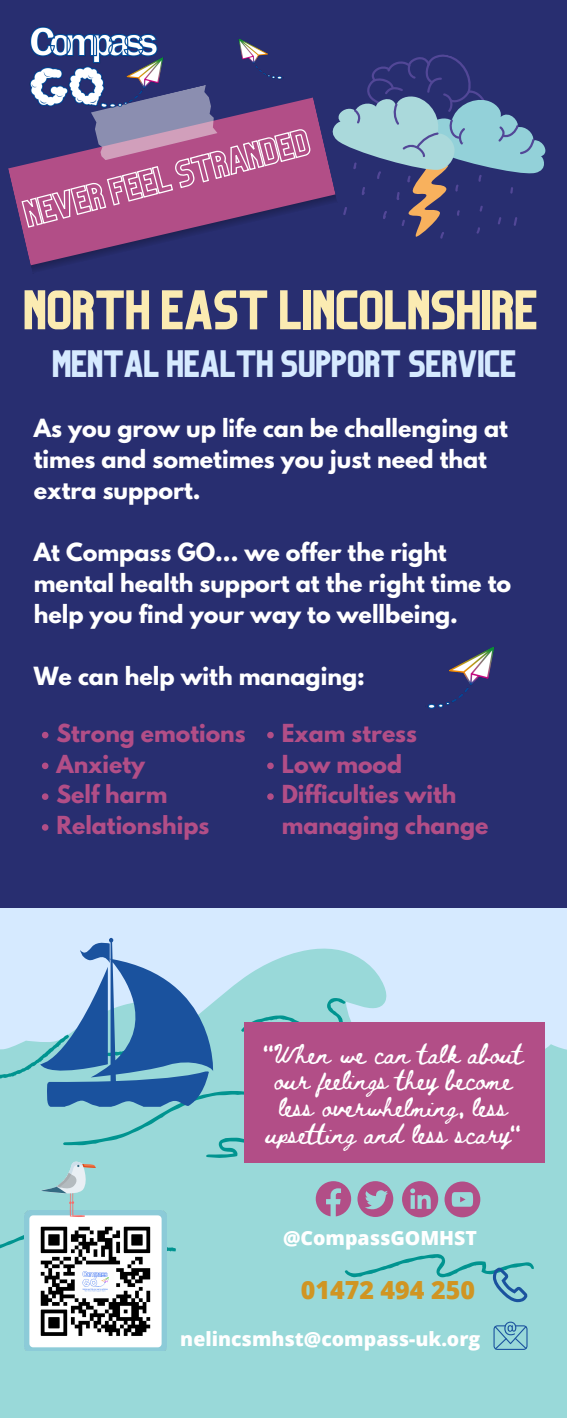
<style>
.page{position:relative;width:567px;height:1418px;background:#fff}
.page>*{position:absolute;margin:0;border:0;box-sizing:border-box;transform-origin:0 0}
.t1{font:51.5px "Organic";color:#fbebb2}
.t2{font:35.27px "Organic";color:#d6eaff}
.t3{font:800 25px "Open Sans";color:#d09523}
.t4{font:700 22.18px/30.9px "League Spartan";color:#fff}
.t5{font:700 22px/30.8px "League Spartan";color:#b24e87}
.t6{font:800 19.5px "Open Sans";color:#fff}
.t7{font:19.15px/26.8px "Beth Ellen";color:#fff;text-align:center}
</style>
<div class="page">
<div style="left:0;top:0;width:567px;height:1417px;background:#282e70"></div>
<div style="left:0;top:908px;width:567px;height:509px;background:#d6eaff"></div>
<svg style="left:0;top:948px;width:567px;height:469px;fill:#99d9d9"></svg>
<div style="left:0;top:1223px;width:551px;height:194px;background:#99d9d9"></div>
<svg style="left:0;top:997px;width:542px;height:161px;fill:#99d9d9"></svg>
<svg style="left:8px;top:165px;width:13px;height:58px"></svg>
<img style="left:30px;top:26px;width:125px;height:11px">
<img style="left:25px;top:1209px;width:142px;height:140px">
<svg style="left:40px;top:1157px;width:56px;height:60px;background:#a4d3d5"></svg>
<svg style="left:40px;top:937px;width:177px;height:169px"></svg>
<svg style="left:42px;top:731px;width:6px;height:7px"></svg>
<svg style="left:42px;top:762px;width:6px;height:7px"></svg>
<svg style="left:42px;top:793px;width:6px;height:7px"></svg>
<svg style="left:42px;top:824px;width:6px;height:6px"></svg>
<svg style="left:267px;top:731px;width:7px;height:7px"></svg>
<svg style="left:267px;top:762px;width:7px;height:7px"></svg>
<svg style="left:267px;top:793px;width:7px;height:7px"></svg>
<img style="left:427px;top:648px;width:67px;height:61px">
<svg style="left:493px;top:1267px;width:35px;height:35px"></svg>
<svg style="left:494px;top:1321px;width:34px;height:28px"></svg>
<svg style="left:445px;top:1181px;width:35px;height:36px"></svg>
<svg style="left:402px;top:1181px;width:36px;height:36px"></svg>
<svg style="left:357px;top:1181px;width:36px;height:35px"></svg>
<svg style="left:316px;top:1181px;width:35px;height:35px"></svg>
<div style="left:244px;top:1022px;width:301px;height:141px;background:#b24e87"></div>
<svg style="left:21px;top:37px;width:525px;height:234px"></svg>
<h1 class="t1" style="left:25px;top:291px;width:516px">NORTH EAST LINCOLNSHIRE</h1>
<h2 class="t2" style="left:53px;top:350px;width:465px">MENTAL HEALTH SUPPORT SERVICE</h2>
<p class="t4" style="left:34px;top:415px;width:476px">As you grow up life can be challenging at times and sometimes you just need that extra support.</p>
<p class="t4" style="left:34px;top:539px;width:479px">At Compass GO... we offer the right mental health support at the right time to help you find your way to wellbeing.</p>
<p class="t4" style="left:34px;top:663px;width:333px">We can help with managing:</p>
<p class="t5" style="left:56px;top:720px;width:191px">Strong emotions<br>Anxiety<br>Self harm<br>Relationships</p>
<p class="t5" style="left:282px;top:720px;width:208px">Exam stress<br>Low mood<br>Difficulties with managing change</p>
<p class="t7" style="left:263px;top:1042px;width:262px">"When we can talk about our feelings they become less overwhelming, less upsetting and less scary"</p>
<p class="t6" style="left:283px;top:1223px;width:195px">@CompassGOMHST</p>
<p class="t3" style="left:301px;top:1272px;width:176px">01472 494 250</p>
<p class="t6" style="left:180px;top:1324px;width:302px">nelincsmhst@compass-uk.org</p>
</div>
